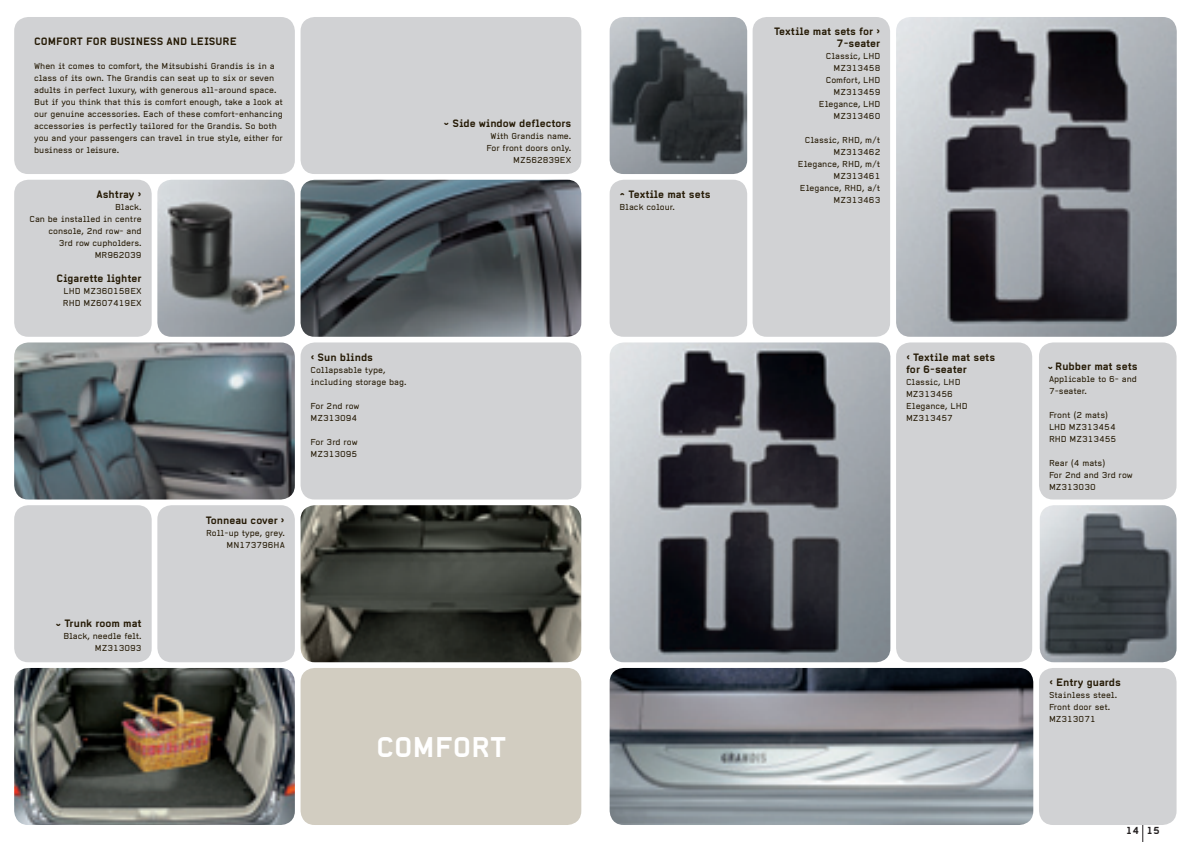
<style>
.page{position:relative;width:1191px;height:842px;background:#fff}
.page>*{position:absolute;margin:0;border:0;box-sizing:border-box;transform-origin:0 0}
.t1{font:700 28px "Alpha Headline Pro";color:#fff}
.t2{font:700 10.5px/12px "Alpha Headline Pro";color:#251a05}
.t3{font:700 10px "Alpha Headline Pro";color:#231f20}
.t4{font:8.5px/12px "Alpha Headline Pro";color:#251a05}
</style>
<div class="page">
<img style="left:896px;top:17px;width:280px;height:320px">
<img style="left:300px;top:180px;width:281px;height:157px">
<img style="left:300px;top:505px;width:281px;height:157px">
<img style="left:609px;top:668px;width:424px;height:157px">
<img style="left:609px;top:342px;width:281px;height:320px">
<img style="left:14px;top:668px;width:281px;height:157px">
<img style="left:14px;top:342px;width:281px;height:157px">
<div style="left:14px;top:17px;width:281px;height:157px;background:#d1d2d4;border-radius:14px"></div>
<div style="left:300px;top:17px;width:281px;height:157px;background:#d1d2d4;border-radius:14px"></div>
<div style="left:300px;top:342px;width:281px;height:157px;background:#d1d2d4;border-radius:14px"></div>
<div style="left:300px;top:668px;width:281px;height:157px;background:#d2cdc1;border-radius:14px"></div>
<div style="left:896px;top:342px;width:136px;height:320px;background:#d1d2d4;border-radius:14px"></div>
<div style="left:157px;top:505px;width:138px;height:157px;background:#d1d2d4;border-radius:14px"></div>
<div style="left:14px;top:505px;width:138px;height:157px;background:#d1d2d4;border-radius:14px"></div>
<img style="left:157px;top:180px;width:138px;height:157px">
<div style="left:14px;top:180px;width:138px;height:157px;background:#d1d2d4;border-radius:14px"></div>
<div style="left:752px;top:17px;width:138px;height:320px;background:#d1d2d4;border-radius:14px"></div>
<div style="left:609px;top:180px;width:138px;height:157px;background:#d1d2d4;border-radius:14px"></div>
<img style="left:1039px;top:505px;width:137px;height:157px">
<div style="left:1039px;top:342px;width:137px;height:157px;background:#d1d2d4;border-radius:14px"></div>
<div style="left:1039px;top:668px;width:137px;height:157px;background:#d1d2d4;border-radius:14px"></div>
<svg style="left:1142px;top:825px;width:1px;height:17px"></svg>
<img style="left:609px;top:17px;width:138px;height:157px">
<p class="t2" style="left:34px;top:36px;width:98px">Comfort for business</p>
<p class="t2" style="left:167px;top:36px;width:8px">and</p>
<p class="t2" style="left:191px;top:36px;width:40px">leisure</p>
<p class="t4" style="left:34px;top:60px;width:250px">When it comes to comfort, the Mitsubishi Grandis is in a class of its own. The Grandis can seat up to six or seven adults in perfect luxury, with generous all-around space.<br>But if you think that this is comfort enough, take a look at our genuine accessories. Each of these comfort-enhancing accessories is perfectly tailored for the Grandis. So both you and your passengers can travel in true style, either for business or leisure.</p>
<p class="t2" style="left:96px;top:188px;width:47px">Ashtray ≥</p>
<p class="t4" style="left:30px;top:201px;width:114px;text-align:right">Black.<br>Can be installed in centre console, 2nd row- and<br>3rd row cupholders.<br>MR962039</p>
<p class="t2" style="left:57px;top:272px;width:87px">Cigarette lighter</p>
<p class="t4" style="left:63px;top:285px;width:80px">LHD MZ360158EX<br>RHD MZ607419EX</p>
<p class="t2" style="left:206px;top:514px;width:81px">Tonneau cover ≥</p>
<p class="t4" style="left:206px;top:526px;width:80px;text-align:right">Roll-up type, grey.<br>MN173796HA</p>
<p class="t2" style="left:310px;top:351px;width:64px">≤ Sun blinds</p>
<p class="t4" style="left:310px;top:364px;width:97px">Collapsable type, including storage bag.</p>
<p class="t4" style="left:310px;top:400px;width:50px">For 2nd row<br>MZ313094</p>
<p class="t4" style="left:310px;top:436px;width:49px">For 3rd row<br>MZ313095</p>
<p class="t2" style="left:64px;top:618px;width:79px">Trunk room mat</p>
<p class="t4" style="left:63px;top:630px;width:80px;text-align:right">Black, needle felt.<br>MZ313093</p>
<p class="t2" style="left:52px;top:626px;width:5px;rotate:-90deg">≤</p>
<p class="t2" style="left:452px;top:117px;width:120px">Side window deflectors</p>
<p class="t4" style="left:486px;top:130px;width:86px;text-align:right">With Grandis name.<br>For front doors only.<br>MZ562839EX</p>
<p class="t2" style="left:440px;top:126px;width:5px;rotate:-90deg">≤</p>
<h1 class="t1" style="left:376px;top:730px;width:130px">COMFORT</h1>
<p class="t2" style="left:619px;top:188px;width:92px">^ Textile mat sets</p>
<p class="t4" style="left:619px;top:201px;width:57px">Black colour.</p>
<p class="t2" style="left:774px;top:26px;width:108px;text-align:right">Textile mat sets for ≥<br>7-seater</p>
<p class="t4" style="left:819px;top:50px;width:63px;text-align:right">Classic, LHD<br>MZ313458<br>Comfort, LHD<br>MZ313459<br>Elegance, LHD<br>MZ313460</p>
<p class="t4" style="left:798px;top:134px;width:84px;text-align:right">Classic, RHD, m/t<br>MZ313462<br>Elegance, RHD, m/t<br>MZ313461<br>Elegance, RHD, a/t<br>MZ313463</p>
<p class="t2" style="left:906px;top:351px;width:91px">≤ Textile mat sets for 6-seater</p>
<p class="t4" style="left:906px;top:376px;width:63px">Classic, LHD<br>MZ313456<br>Elegance, LHD<br>MZ313457</p>
<p class="t2" style="left:1055px;top:360px;width:84px">Rubber mat sets</p>
<p class="t4" style="left:1049px;top:372px;width:89px">Applicable to 6- and<br>7-seater.</p>
<p class="t4" style="left:1049px;top:408px;width:69px">Front (2 mats)<br>LHD MZ313454<br>RHD MZ313455</p>
<p class="t4" style="left:1049px;top:456px;width:85px">Rear (4 mats)<br>For 2nd and 3rd row<br>MZ313030</p>
<p class="t2" style="left:1044px;top:370px;width:5px;rotate:-90deg">≤</p>
<p class="t2" style="left:1049px;top:677px;width:74px">≤ Entry guards</p>
<p class="t4" style="left:1049px;top:689px;width:70px">Stainless steel.<br>Front door set.<br>MZ313071</p>
<p class="t3" style="left:1125px;top:824px;width:35px">14 15</p>
</div>
